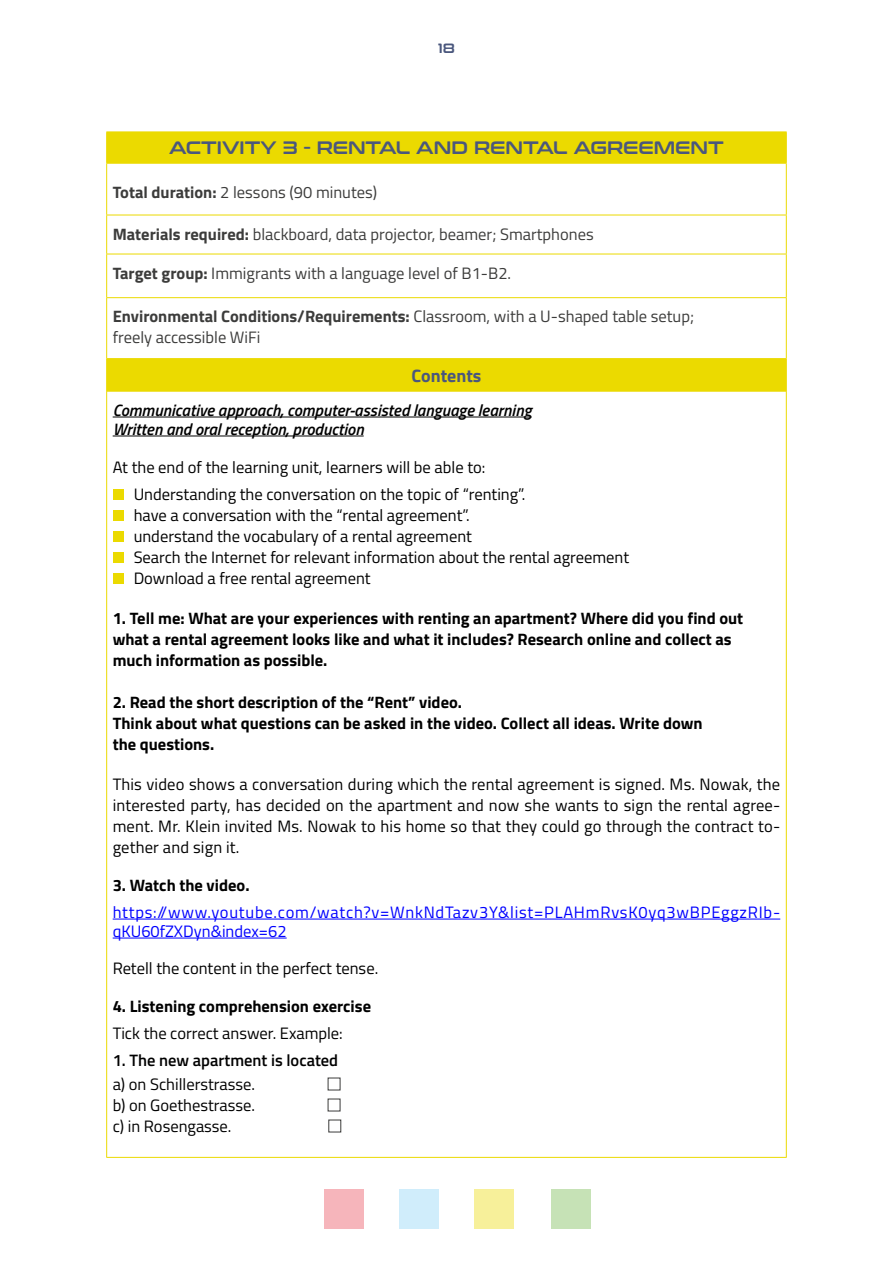
<style>
.page{position:relative;width:893px;height:1263px;background:#fff}
.page>*{position:absolute;margin:0;border:0;box-sizing:border-box;transform-origin:0 0}
.t1{font:18px "Conthrax Sb";color:#4a577d}
.t2{font:700 18px "Titillium Web";color:#4a577d}
.t3{font:16.5px/21px "Titillium Web";color:#000}
.t4{font:700 16.5px/21px "Titillium Web";color:#000}
.t5{font:16.5px/21px "Titillium Web";color:#3c3c3b}
.t6{font:16.5px/19px "Titillium Web";letter-spacing:.045em;color:#00f}
.t7{font:italic 600 16.5px/19px "Titillium Web";color:#000}
.t8{font:600 16.5px "Titillium Web";color:#000}
.t9{font:13.5px "Conthrax Sb";color:#4a577d}
.s1{font-weight:700}
</style>
<div class="page">
<div style="left:324px;top:1189px;width:40px;height:40px;background:#f6b5bb"></div>
<div style="left:399px;top:1189px;width:40px;height:40px;background:#d0edfb"></div>
<div style="left:474px;top:1189px;width:40px;height:40px;background:#f7f09a"></div>
<div style="left:551px;top:1189px;width:39px;height:40px;background:#c6e2b6"></div>
<svg style="left:107px;top:133px;width:679px;height:257px"></svg>
<hr style="left:106px;top:132px;width:681px;height:1px;background:#ebda00">
<hr style="left:106px;top:132px;width:1px;height:31px;background:#ebda00">
<hr style="left:786px;top:132px;width:1px;height:31px;background:#ebda00">
<hr style="left:106px;top:163px;width:681px;height:1px;background:#ebda00">
<hr style="left:106px;top:164px;width:1px;height:51px;background:#ebda00">
<hr style="left:786px;top:164px;width:1px;height:51px;background:#ebda00">
<hr style="left:106px;top:215px;width:681px;height:1px;background:#ebda00">
<hr style="left:106px;top:215px;width:1px;height:39px;background:#ebda00">
<hr style="left:786px;top:215px;width:1px;height:39px;background:#ebda00">
<hr style="left:106px;top:254px;width:681px;height:1px;background:#ebda00">
<hr style="left:106px;top:254px;width:1px;height:43px;background:#ebda00">
<hr style="left:786px;top:254px;width:1px;height:43px;background:#ebda00">
<hr style="left:106px;top:297px;width:681px;height:1px;background:#ebda00">
<hr style="left:106px;top:298px;width:1px;height:60px;background:#ebda00">
<hr style="left:786px;top:298px;width:1px;height:60px;background:#ebda00">
<hr style="left:106px;top:358px;width:681px;height:1px;background:#ebda00">
<hr style="left:106px;top:359px;width:1px;height:32px;background:#ebda00">
<hr style="left:786px;top:359px;width:1px;height:32px;background:#ebda00">
<hr style="left:106px;top:391px;width:681px;height:1px;background:#ebda00">
<hr style="left:106px;top:390px;width:681px;height:1px;background:#ebda00">
<hr style="left:106px;top:391px;width:1px;height:766px;background:#ebda00">
<hr style="left:786px;top:391px;width:1px;height:766px;background:#ebda00">
<hr style="left:106px;top:1157px;width:681px;height:1px;background:#ebda00">
<hr style="left:113px;top:417px;width:419px;height:1px;background:#000">
<hr style="left:113px;top:436px;width:251px;height:1px;background:#000">
<hr style="left:113px;top:919px;width:667px;height:1px;background:#00f">
<hr style="left:113px;top:938px;width:174px;height:1px;background:#00f">
<div style="left:113px;top:489px;width:10px;height:10px;background:#ebda00"></div>
<div style="left:113px;top:510px;width:10px;height:10px;background:#ebda00"></div>
<div style="left:113px;top:531px;width:10px;height:10px;background:#ebda00"></div>
<div style="left:113px;top:552px;width:10px;height:10px;background:#ebda00"></div>
<div style="left:113px;top:573px;width:10px;height:10px;background:#ebda00"></div>
<div style="left:328px;top:1119px;width:13px;height:13px;border:1px solid #3c3c3b"></div>
<p class="t9" style="left:438px;top:38px;width:18px">18</p>
<p class="t1" style="left:169px;top:134px;width:556px">ACTIVITY 3 - RENTAL AND RENTAL AGREEMENT</p>
<p class="t5" style="left:113px;top:181px;width:266px"><span class="s1">Total duration:</span> 2 lessons (90 minutes)</p>
<p class="t5" style="left:113px;top:223px;width:482px"><span class="s1">Materials required:</span> blackboard, data projector, beamer; Smartphones</p>
<p class="t5" style="left:113px;top:262px;width:400px"><span class="s1">Target group:</span> Immigrants with a language level of B1-B2.</p>
<p class="t5" style="left:113px;top:305px;width:583px"><span class="s1">Environmental Conditions/Requirements:</span> Classroom, with a U-shaped table setup; freely accessible WiFi</p>
<p class="t2" style="left:412px;top:362px;width:71px">Contents</p>
<p class="t7" style="left:113px;top:399px;width:420px">Communicative approach, computer-assisted language learning<br>Written and oral reception, production</p>
<p class="t3" style="left:134px;top:452px;width:393px;line-height:27px;text-indent:-21px">At the end of the learning unit, learners will be able to:<br>Understanding the conversation on the topic of “renting”.</p>
<p class="t3" style="left:134px;top:503px;width:497px">have a conversation with the “rental agreement”.<br>understand the vocabulary of a rental agreement<br>Search the Internet for relevant information about the rental agreement Download a free rental agreement</p>
<p class="t4" style="left:113px;top:606px;width:632px">1. Tell me: What are your experiences with renting an apartment? Where did you find out what a rental agreement looks like and what it includes? Research online and collect as much information as possible.</p>
<p class="t4" style="left:113px;top:690px;width:592px">2. Read the short description of the “Rent” video.<br>Think about what questions can be asked in the video. Collect all ideas. Write down the questions.</p>
<p class="t3" style="left:113px;top:772px;width:669px;text-align:justify">This video shows a conversation during which the rental agreement is signed. Ms. Nowak, the interested party, has decided on the apartment and now she wants to sign the rental agree&shy;ment. Mr. Klein invited Ms. Nowak to his home so that they could go through the contract to&shy;gether and sign it.</p>
<p class="t4" style="left:113px;top:873px;width:138px">3. Watch the video.</p>
<p class="t6" style="left:113px;top:901px;width:669px">https://www.youtube.com/watch?v=WnkNdTazv3Y&amp;list=PLAHmRvsK0yq3wBPEggzRIb&shy;qKU60fZXDyn&amp;index=62</p>
<p class="t3" style="left:113px;top:957px;width:267px">Retell the content in the perfect tense.</p>
<p class="t4" style="left:113px;top:995px;width:260px">4. Listening comprehension exercise</p>
<p class="t3" style="left:113px;top:1022px;width:232px">Tick the correct answer. Example:</p>
<p class="t8" style="left:113px;top:1048px;width:227px">1. The new apartment is located</p>
<p class="t3" style="left:113px;top:1073px;width:144px;text-align:justify">a) on Schillerstrasse. b) on Goethestrasse. c) in Rosengasse.</p>
</div>
